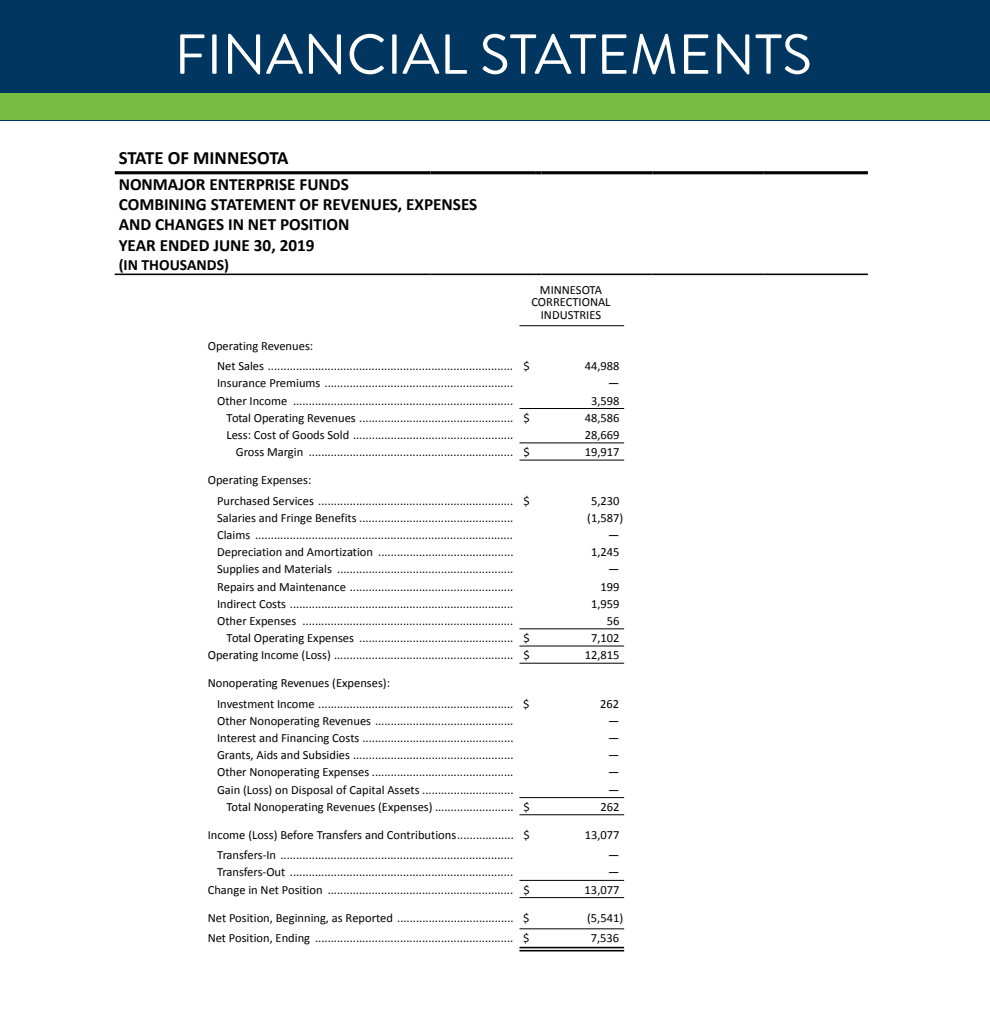
<style>
.page{position:relative;width:990px;height:1035px;background:#fff}
.page>*{position:absolute;margin:0;border:0;box-sizing:border-box;transform-origin:0 0}
.t1{font:56.25px "Brandon Grotesque";color:#fff}
.t2{font:700 18.75px "Calibri";color:#000}
.t3{font:700 17.25px/20.4px "Calibri";color:#000}
.t4{font:700 15.62px "Calibri";color:#000}
.t5{font:12.5px/17.2px "Calibri";color:#000}
</style>
<div class="page">
<hr style="left:519px;top:325px;width:105px;height:1px;background:#000">
<hr style="left:519px;top:408px;width:105px;height:1px;background:#000">
<hr style="left:519px;top:443px;width:105px;height:1px;background:#000">
<hr style="left:519px;top:628px;width:105px;height:1px;background:#000">
<hr style="left:519px;top:797px;width:105px;height:1px;background:#000">
<hr style="left:519px;top:814px;width:105px;height:1px;background:#000">
<hr style="left:519px;top:880px;width:105px;height:1px;background:#000">
<hr style="left:519px;top:928px;width:105px;height:1px;background:#000">
<hr style="left:519px;top:947px;width:105px;height:1px;background:#000">
<hr style="left:519px;top:950px;width:105px;height:1px;background:#000">
<hr style="left:115px;top:171px;width:315px;height:3px;background:#000">
<hr style="left:430px;top:171px;width:105px;height:3px;background:#000">
<svg style="left:535px;top:171px;width:6px;height:3px"></svg>
<hr style="left:541px;top:171px;width:105px;height:3px;background:#000">
<svg style="left:646px;top:171px;width:6px;height:3px"></svg>
<hr style="left:652px;top:171px;width:105px;height:3px;background:#000">
<svg style="left:757px;top:171px;width:6px;height:3px"></svg>
<hr style="left:763px;top:171px;width:105px;height:3px;background:#000">
<hr style="left:115px;top:274px;width:315px;height:1px;background:#000">
<hr style="left:430px;top:274px;width:105px;height:1px;background:#000">
<hr style="left:541px;top:274px;width:105px;height:1px;background:#000">
<hr style="left:652px;top:274px;width:105px;height:1px;background:#000">
<hr style="left:763px;top:274px;width:105px;height:1px;background:#000">
<hr style="left:519px;top:460px;width:105px;height:1px;background:#000">
<hr style="left:519px;top:646px;width:105px;height:1px;background:#000">
<hr style="left:519px;top:663px;width:105px;height:1px;background:#000">
<hr style="left:519px;top:897px;width:105px;height:1px;background:#000">
<div style="left:0;top:0;width:990px;height:120px;background:#003660"></div>
<div style="left:0;top:94px;width:990px;height:26px;background:#78bd43"></div>
<p class="t1" style="left:174px;top:16px;width:639px">FINANCIAL STATEMENTS</p>
<h3 class="t2" style="left:119px;top:146px;width:171px">STATE OF MINNESOTA</h3>
<p class="t3" style="left:119px;top:173px;width:360px">NONMAJOR ENTERPRISE FUNDS<br>COMBINING STATEMENT OF REVENUES, EXPENSES<br>AND CHANGES IN NET POSITION<br>YEAR ENDED JUNE 30, 2019</p>
<p class="t4" style="left:119px;top:255px;width:112px">(IN THOUSANDS)</p>
<p class="t5" style="left:217px;top:335px;width:298px;line-height:20.2px;text-indent:-9px">Operating Revenues:<br>Net Sales ..............................................................................</p>
<p class="t5" style="left:217px;top:374px;width:298px;text-align:right">Insurance Premiums ............................................................<br>Other Income ......................................................................<br>Total Operating Revenues .................................................<br>Less: Cost of Goods Sold ...................................................<br>Gross Margin .................................................................</p>
<p class="t5" style="left:217px;top:469px;width:298px;line-height:20.2px;text-indent:-9px">Operating Expenses:<br>Purchased Services ..............................................................</p>
<p class="t5" style="left:208px;top:508px;width:307px;text-align:right">Salaries and Fringe Benefits .................................................<br>Claims ..................................................................................<br>Depreciation and Amortization ...........................................<br>Supplies and Materials ........................................................<br>Repairs and Maintenance ....................................................<br>Indirect Costs .......................................................................<br>Other Expenses ...................................................................<br>Total Operating Expenses .................................................<br>Operating Income (Loss) .........................................................</p>
<p class="t5" style="left:217px;top:673px;width:298px;line-height:20.2px;text-indent:-9px">Nonoperating Revenues (Expenses):<br>Investment Income ..............................................................</p>
<p class="t5" style="left:217px;top:712px;width:298px;text-align:right">Other Nonoperating Revenues ............................................<br>Interest and Financing Costs ................................................<br>Grants, Aids and Subsidies ...................................................<br>Other Nonoperating Expenses .............................................<br>Gain (Loss) on Disposal of Capital Assets .............................<br>Total Nonoperating Revenues (Expenses) .........................</p>
<p class="t5" style="left:208px;top:824px;width:308px;line-height:20.4px;text-align:right">Income (Loss) Before Transfers and Contributions..................<br>Transfers-In ..........................................................................</p>
<p class="t5" style="left:217px;top:863px;width:298px">Transfers-Out .......................................................................</p>
<p class="t5" style="left:208px;top:880px;width:307px">Change in Net Position ...........................................................</p>
<p class="t5" style="left:208px;top:907px;width:307px;line-height:20.2px">Net Position, Beginning, as Reported .....................................<br>Net Position, Ending ...............................................................</p>
<p class="t5" style="left:531px;top:283px;width:81px;line-height:12.5px;text-align:center">MINNESOTA<br>CORRECTIONAL<br>INDUSTRIES</p>
<p class="t5" style="left:523px;top:357px;width:8px">$</p>
<p class="t5" style="left:585px;top:357px;width:36px;text-align:right">44,988 —<br>3,598</p>
<p class="t5" style="left:523px;top:408px;width:8px">$</p>
<p class="t5" style="left:585px;top:408px;width:36px">48,586<br>28,669</p>
<p class="t5" style="left:523px;top:443px;width:8px">$</p>
<p class="t5" style="left:585px;top:443px;width:36px">19,917</p>
<p class="t5" style="left:523px;top:491px;width:8px">$</p>
<p class="t5" style="left:591px;top:491px;width:30px">5,230</p>
<p class="t5" style="left:587px;top:508px;width:38px">(1,587)</p>
<p class="t5" style="left:608px;top:526px;width:13px">—</p>
<p class="t5" style="left:591px;top:543px;width:30px">1,245</p>
<p class="t5" style="left:608px;top:560px;width:13px">—</p>
<p class="t5" style="left:600px;top:577px;width:21px">199</p>
<p class="t5" style="left:591px;top:594px;width:30px">1,959</p>
<p class="t5" style="left:607px;top:612px;width:14px">56</p>
<p class="t5" style="left:523px;top:629px;width:8px">$</p>
<p class="t5" style="left:591px;top:629px;width:30px">7,102</p>
<p class="t5" style="left:523px;top:646px;width:8px">$</p>
<p class="t5" style="left:585px;top:646px;width:36px">12,815</p>
<p class="t5" style="left:523px;top:694px;width:8px">$</p>
<p class="t5" style="left:608px;top:694px;width:13px;text-align:justify;text-indent:-8px">262 — — — — —</p>
<p class="t5" style="left:523px;top:798px;width:8px">$</p>
<p class="t5" style="left:600px;top:798px;width:21px">262</p>
<p class="t5" style="left:523px;top:826px;width:8px">$</p>
<p class="t5" style="left:585px;top:826px;width:36px">13,077</p>
<p class="t5" style="left:608px;top:846px;width:13px">—</p>
<p class="t5" style="left:608px;top:863px;width:13px">—</p>
<p class="t5" style="left:523px;top:880px;width:8px">$</p>
<p class="t5" style="left:585px;top:880px;width:36px">13,077</p>
<p class="t5" style="left:523px;top:908px;width:8px">$</p>
<p class="t5" style="left:587px;top:908px;width:38px">(5,541)</p>
<p class="t5" style="left:523px;top:929px;width:8px">$</p>
<p class="t5" style="left:591px;top:929px;width:30px">7,536</p>
</div>
